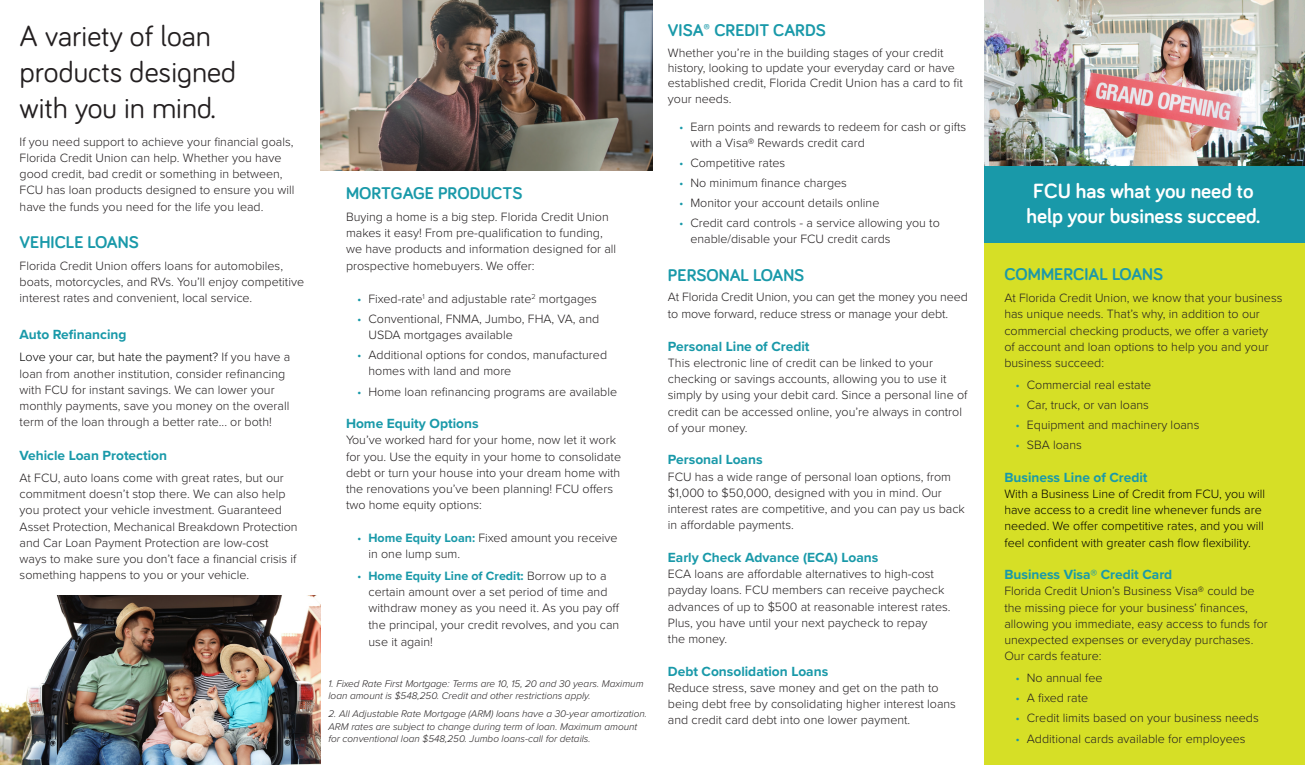
<style>
.page{position:relative;width:1305px;height:765px;background:#fff}
.page>*{position:absolute;margin:0;border:0;box-sizing:border-box;transform-origin:0 0}
.t1{font:30px/36px "Bariol";color:#231f20}
.t2{font:700 21.25px/25px "Bariol";color:#fff;text-align:center}
.t3{font:700 17.5px "Bariol";color:#1999a9}
.t4{font:700 17.5px "Bariol";color:#1d98a9}
.t5{font:700 13.75px "Proxima Nova";color:#1999a9}
.t6{font:300 12.5px/16.2px "Proxima Nova";color:#231f20}
.t7{font:300 12.5px/16.2px "Proxima Nova";color:#000}
.t8{font:italic 300 10px/12.5px "Proxima Nova";color:#231f20}
.s1{color:#000}
.s2{color:#1999a9}
.s3{font-weight:700;color:#1999a9}
</style>
<div class="page">
<div style="left:984px;top:235px;width:321px;height:530px;background:#d6df26"></div>
<img style="left:984px;top:0;width:321px;height:166px">
<div style="left:984px;top:166px;width:321px;height:77px;background:#1999a9"></div>
<img style="left:321px;top:0;width:331px;height:171px">
<img style="left:0;top:596px;width:321px;height:169px">
<h1 class="t1" style="left:20px;top:17px;width:218px">A variety of loan products designed with you in mind.</h1>
<p class="t6" style="left:20px;top:133px;width:276px">If you need support to achieve your financial goals, Florida Credit Union can help. Whether you have good credit, bad credit or something in between, FCU has loan products designed to ensure you will have the funds you need for the life you lead.</p>
<h3 class="t3" style="left:20px;top:230px;width:121px">VEHICLE LOANS</h3>
<p class="t6" style="left:20px;top:257px;width:286px">Florida Credit Union offers loans for automobiles, boats, motorcycles, and RVs. You’ll enjoy competitive interest rates and convenient, local service.</p>
<p class="t5" style="left:20px;top:325px;width:108px">Auto Refinancing</p>
<p class="t6" style="left:20px;top:348px;width:272px"><span class="s1">Love your car, but hate the payment?</span> If you have a loan from another institution, consider refinancing with FCU for instant savings. We can lower your monthly payments, save you money on the overall term of the loan through a better rate... or both!</p>
<p class="t5" style="left:20px;top:445px;width:149px">Vehicle Loan Protection</p>
<p class="t6" style="left:20px;top:469px;width:280px">At FCU, auto loans come with great rates, but our commitment doesn’t stop there. We can also help you protect your vehicle investment. Guaranteed Asset Protection, Mechanical Breakdown Protection and Car Loan Payment Protection are low-cost ways to make sure you don’t face a financial crisis if something happens to you or your vehicle.</p>
<h3 class="t3" style="left:346px;top:181px;width:178px">MORTGAGE PRODUCTS</h3>
<p class="t6" style="left:346px;top:208px;width:272px">Buying a home is a big step. Florida Credit Union makes it easy! From pre-qualification to funding, we have products and information designed for all prospective homebuyers. We offer:</p>
<p class="t6" style="left:357px;top:290px;width:241px"><span class="s2">•</span> Fixed-rate<sup>1</sup> and adjustable rate<sup>2</sup> mortgages</p>
<p class="t6" style="left:369px;top:310px;width:232px;text-indent:-11px"><span class="s2">•</span> Conventional, FNMA, Jumbo, FHA, VA, and<br>USDA mortgages available</p>
<p class="t6" style="left:369px;top:346px;width:240px;text-indent:-11px"><span class="s2">•</span> Additional options for condos, manufactured homes with land and more</p>
<p class="t6" style="left:357px;top:383px;width:261px"><span class="s2">•</span> Home loan refinancing programs are available</p>
<p class="t5" style="left:346px;top:413px;width:134px">Home Equity Options</p>
<p class="t6" style="left:346px;top:431px;width:277px">You’ve worked hard for your home, now let it work for you. Use the equity in your home to consolidate debt or turn your house into your dream home with the renovations you’ve been planning! FCU offers two home equity options:</p>
<p class="t6" style="left:369px;top:529px;width:251px;text-indent:-11px"><span class="s2">•</span> <span class="s3">Home Equity Loan:</span> Fixed amount you receive in one lump sum.</p>
<p class="t6" style="left:369px;top:567px;width:252px;text-indent:-11px"><span class="s2">•</span> <span class="s3">Home Equity Line of Credit:</span> Borrow up to a certain amount over a set period of time and withdraw money as you need it. As you pay off the principal, your credit revolves, and you can</p>
<p class="t6" style="left:369px;top:633px;width:66px">use it again!</p>
<p class="t8" style="left:328px;top:677px;width:317px">1. Fixed Rate First Mortgage: Terms are 10, 15, 20 and 30 years. Maximum loan amount is $548,250. Credit and other restrictions apply.</p>
<p class="t8" style="left:328px;top:707px;width:320px">2. All Adjustable Rate Mortgage (ARM) loans have a 30-year amortization.<br>ARM rates are subject to change during term of loan. Maximum amount for conventional loan $548,250. Jumbo loans-call for details.</p>
<h3 class="t3" style="left:668px;top:18px;width:159px">VISA® CREDIT CARDS</h3>
<p class="t6" style="left:668px;top:45px;width:297px;line-height:15px">Whether you’re in the building stages of your credit history, looking to update your everyday card or have established credit, Florida Credit Union has a card to fit</p>
<p class="t6" style="left:668px;top:90px;width:65px">your needs.</p>
<p class="t6" style="left:690px;top:118px;width:277px;text-indent:-11px"><span class="s2">•</span> Earn points and rewards to redeem for cash or gifts with a Visa® Rewards credit card</p>
<p class="t6" style="left:679px;top:154px;width:108px"><span class="s2">•</span> Competitive rates</p>
<p class="t6" style="left:679px;top:174px;width:169px"><span class="s2">•</span> No minimum finance charges</p>
<p class="t6" style="left:679px;top:194px;width:202px"><span class="s2">•</span> Monitor your account details online</p>
<p class="t6" style="left:690px;top:214px;width:251px;text-indent:-11px"><span class="s2">•</span> Credit card controls - a service allowing you to enable/disable your FCU credit cards</p>
<h3 class="t3" style="left:668px;top:263px;width:138px">PERSONAL LOANS</h3>
<p class="t6" style="left:668px;top:288px;width:302px">At Florida Credit Union, you can get the money you need to move forward, reduce stress or manage your debt.</p>
<p class="t5" style="left:668px;top:336px;width:143px">Personal Line of Credit</p>
<p class="t6" style="left:668px;top:354px;width:301px">This electronic line of credit can be linked to your checking or savings accounts, allowing you to use it simply by using your debit card. Since a personal line of credit can be accessed online, you’re always in control of your money.</p>
<p class="t5" style="left:668px;top:450px;width:96px">Personal Loans</p>
<p class="t6" style="left:668px;top:468px;width:298px">FCU has a wide range of personal loan options, from $1,000 to $50,000, designed with you in mind. Our interest rates are competitive, and you can pay us back in affordable payments.</p>
<p class="t5" style="left:668px;top:547px;width:212px">Early Check Advance (ECA) Loans</p>
<p class="t6" style="left:668px;top:565px;width:284px">ECA loans are affordable alternatives to high-cost payday loans. FCU members can receive paycheck advances of up to $500 at reasonable interest rates.<br>Plus, you have until your next paycheck to repay<br>the money.</p>
<p class="t5" style="left:668px;top:661px;width:162px">Debt Consolidation Loans</p>
<p class="t6" style="left:668px;top:679px;width:290px">Reduce stress, save money and get on the path to being debt free by consolidating higher interest loans and credit card debt into one lower payment.</p>
<h2 class="t2" style="left:1026px;top:178px;width:236px">FCU has what you need to help your business succeed.</h2>
<h3 class="t4" style="left:1004px;top:262px;width:160px">COMMERCIAL LOANS</h3>
<p class="t6" style="left:1004px;top:289px;width:280px">At Florida Credit Union, we know that your business has unique needs. That’s why, in addition to our commercial checking products, we offer a variety<br>of account and loan options to help you and your business succeed:</p>
<p class="t6" style="left:1016px;top:376px;width:137px"><span class="s2">•</span> Commercial real estate</p>
<p class="t6" style="left:1016px;top:396px;width:135px"><span class="s2">•</span> Car, truck, or van loans</p>
<p class="t6" style="left:1016px;top:416px;width:185px"><span class="s2">•</span> Equipment and machinery loans</p>
<p class="t6" style="left:1016px;top:436px;width:68px"><span class="s2">•</span> SBA loans</p>
<p class="t5" style="left:1004px;top:467px;width:145px">Business Line of Credit</p>
<p class="t7" style="left:1004px;top:485px;width:262px">With a Business Line of Credit from FCU, you will have access to a credit line whenever funds are needed. We offer competitive rates, and you will feel confident with greater cash flow flexibility.</p>
<p class="t5" style="left:1004px;top:564px;width:169px">Business Visa® Credit Card</p>
<p class="t6" style="left:1004px;top:582px;width:265px">Florida Credit Union’s Business Visa® could be the missing piece for your business’ finances, allowing you immediate, easy access to funds for unexpected expenses or everyday purchases.<br>Our cards feature:</p>
<p class="t6" style="left:1016px;top:669px;width:89px"><span class="s2">•</span> No annual fee</p>
<p class="t6" style="left:1016px;top:689px;width:74px"><span class="s2">•</span> A fixed rate</p>
<p class="t6" style="left:1016px;top:709px;width:245px"><span class="s2">•</span> Credit limits based on your business needs</p>
<p class="t6" style="left:1016px;top:730px;width:231px"><span class="s2">•</span> Additional cards available for employees</p>
</div>
